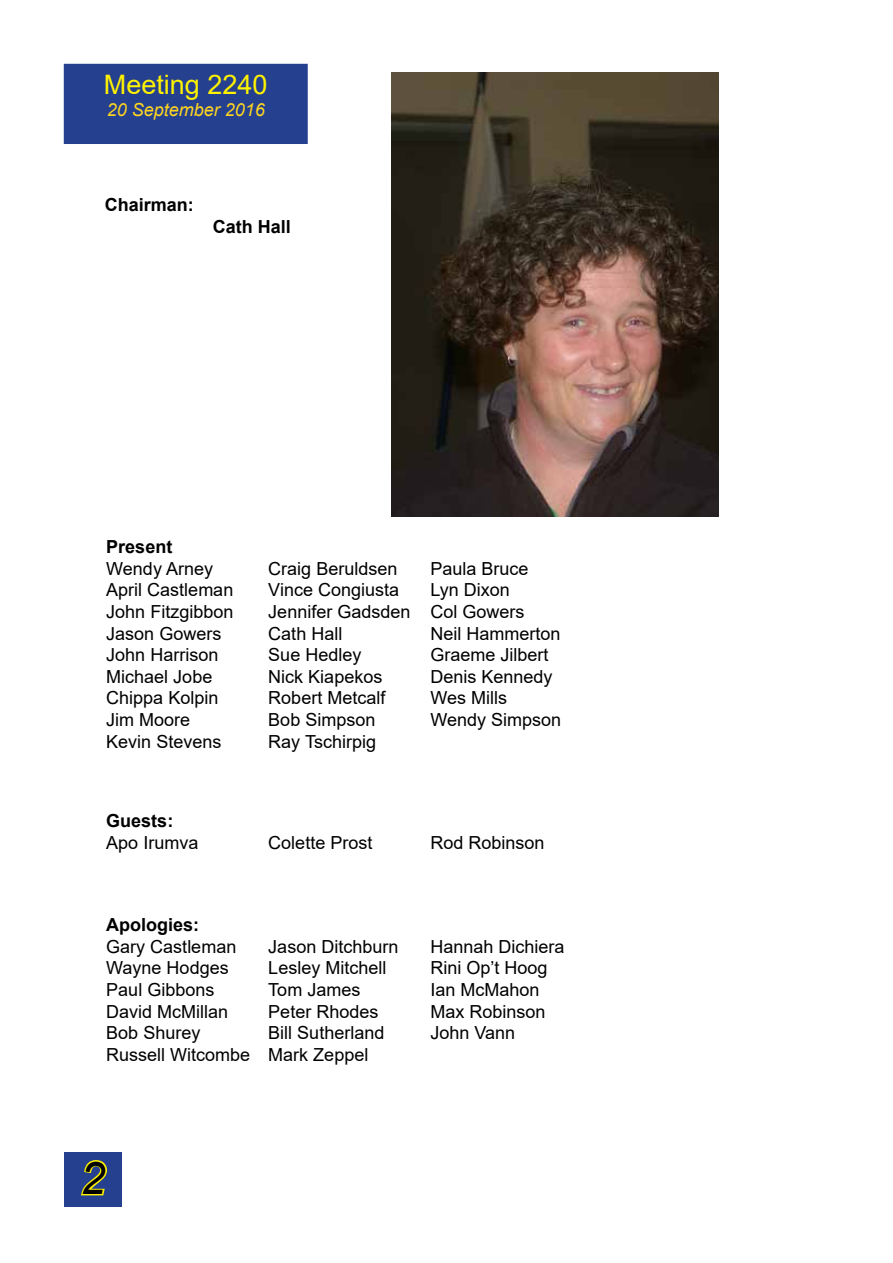
<style>
.page{position:relative;width:893px;height:1263px;background:#fff}
.page>*{position:absolute;margin:0;border:0;box-sizing:border-box;transform-origin:0 0}
.t1{font:italic 45px "Arial";color:#000}
.t2{font:27px "Arial";color:#fff200}
.t3{font:18px "Arial";color:#000}
.t4{font:700 18px "Arial";color:#000}
.t5{font:italic 18px "Arial";color:#ffd520}
</style>
<div class="page">
<div style="left:64px;top:1152px;width:58px;height:54px;background:#25408f"></div>
<svg style="left:81px;top:1160px;width:26px;height:36px"></svg>
<img style="left:391px;top:72px;width:328px;height:445px">
<div style="left:69px;top:69px;width:233px;height:70px;background:#25408f"></div>
<div style="left:64px;top:64px;width:244px;height:80px;border:10px solid #25408f"></div>
<h2 class="t2" style="left:104px;top:66px;width:165px">Meeting 2240</h2>
<p class="t5" style="left:107px;top:98px;width:160px">20 September 2016</p>
<p class="t4" style="left:105px;top:192px;width:91px">Chairman:</p>
<p class="t4" style="left:213px;top:214px;width:80px">Cath Hall</p>
<p class="t4" style="left:106px;top:534px;width:68px">Present</p>
<p class="t3" style="left:106px;top:556px;width:108px">Wendy Arney</p>
<p class="t3" style="left:268px;top:556px;width:131px">Craig Beruldsen</p>
<p class="t3" style="left:430px;top:556px;width:100px">Paula Bruce</p>
<p class="t3" style="left:106px;top:578px;width:129px">April Castleman</p>
<p class="t3" style="left:268px;top:578px;width:132px">Vince Congiusta</p>
<p class="t3" style="left:430px;top:578px;width:81px">Lyn Dixon</p>
<p class="t3" style="left:106px;top:599px;width:129px">John Fitzgibbon</p>
<p class="t3" style="left:268px;top:599px;width:258px">Jennifer Gadsden Col Gowers</p>
<p class="t3" style="left:106px;top:621px;width:117px">Jason Gowers</p>
<p class="t3" style="left:268px;top:621px;width:76px">Cath Hall</p>
<p class="t3" style="left:430px;top:621px;width:132px">Neil Hammerton</p>
<p class="t3" style="left:106px;top:642px;width:114px">John Harrison</p>
<p class="t3" style="left:268px;top:642px;width:95px">Sue Hedley</p>
<p class="t3" style="left:430px;top:642px;width:120px">Graeme Jilbert</p>
<p class="t3" style="left:106px;top:664px;width:108px">Michael Jobe</p>
<p class="t3" style="left:268px;top:664px;width:116px">Nick Kiapekos</p>
<p class="t3" style="left:430px;top:664px;width:124px">Denis Kennedy</p>
<p class="t3" style="left:106px;top:686px;width:114px">Chippa Kolpin</p>
<p class="t3" style="left:268px;top:686px;width:119px">Robert Metcalf</p>
<p class="t3" style="left:430px;top:686px;width:78px">Wes Mills</p>
<p class="t3" style="left:106px;top:707px;width:86px">Jim Moore</p>
<p class="t3" style="left:268px;top:707px;width:109px">Bob Simpson</p>
<p class="t3" style="left:430px;top:707px;width:132px">Wendy Simpson</p>
<p class="t3" style="left:106px;top:729px;width:117px">Kevin Stevens</p>
<p class="t3" style="left:268px;top:729px;width:109px">Ray Tschirpig</p>
<p class="t4" style="left:106px;top:808px;width:69px">Guests:</p>
<p class="t3" style="left:106px;top:830px;width:94px">Apo Irumva</p>
<p class="t3" style="left:268px;top:830px;width:106px">Colette Prost</p>
<p class="t3" style="left:430px;top:830px;width:116px">Rod Robinson</p>
<p class="t4" style="left:106px;top:912px;width:95px">Apologies:</p>
<p class="t3" style="left:106px;top:934px;width:132px">Gary Castleman</p>
<p class="t3" style="left:268px;top:934px;width:132px">Jason Ditchburn</p>
<p class="t3" style="left:430px;top:934px;width:136px">Hannah Dichiera</p>
<p class="t3" style="left:106px;top:956px;width:124px">Wayne Hodges</p>
<p class="t3" style="left:268px;top:956px;width:120px">Lesley Mitchell</p>
<p class="t3" style="left:430px;top:956px;width:119px">Rini Op’t Hoog</p>
<p class="t3" style="left:106px;top:977px;width:110px">Paul Gibbons</p>
<p class="t3" style="left:268px;top:977px;width:94px">Tom James</p>
<p class="t3" style="left:430px;top:977px;width:111px">Ian McMahon</p>
<p class="t3" style="left:106px;top:999px;width:124px">David McMillan</p>
<p class="t3" style="left:268px;top:999px;width:112px">Peter Rhodes</p>
<p class="t3" style="left:430px;top:999px;width:117px">Max Robinson</p>
<p class="t3" style="left:106px;top:1020px;width:96px">Bob Shurey</p>
<p class="t3" style="left:268px;top:1020px;width:118px">Bill Sutherland</p>
<p class="t3" style="left:430px;top:1020px;width:86px">John Vann</p>
<p class="t3" style="left:106px;top:1042px;width:264px">Russell Witcombe Mark Zeppel</p>
<h1 class="t1" style="left:80px;top:1149px;width:27px">2</h1>
</div>
